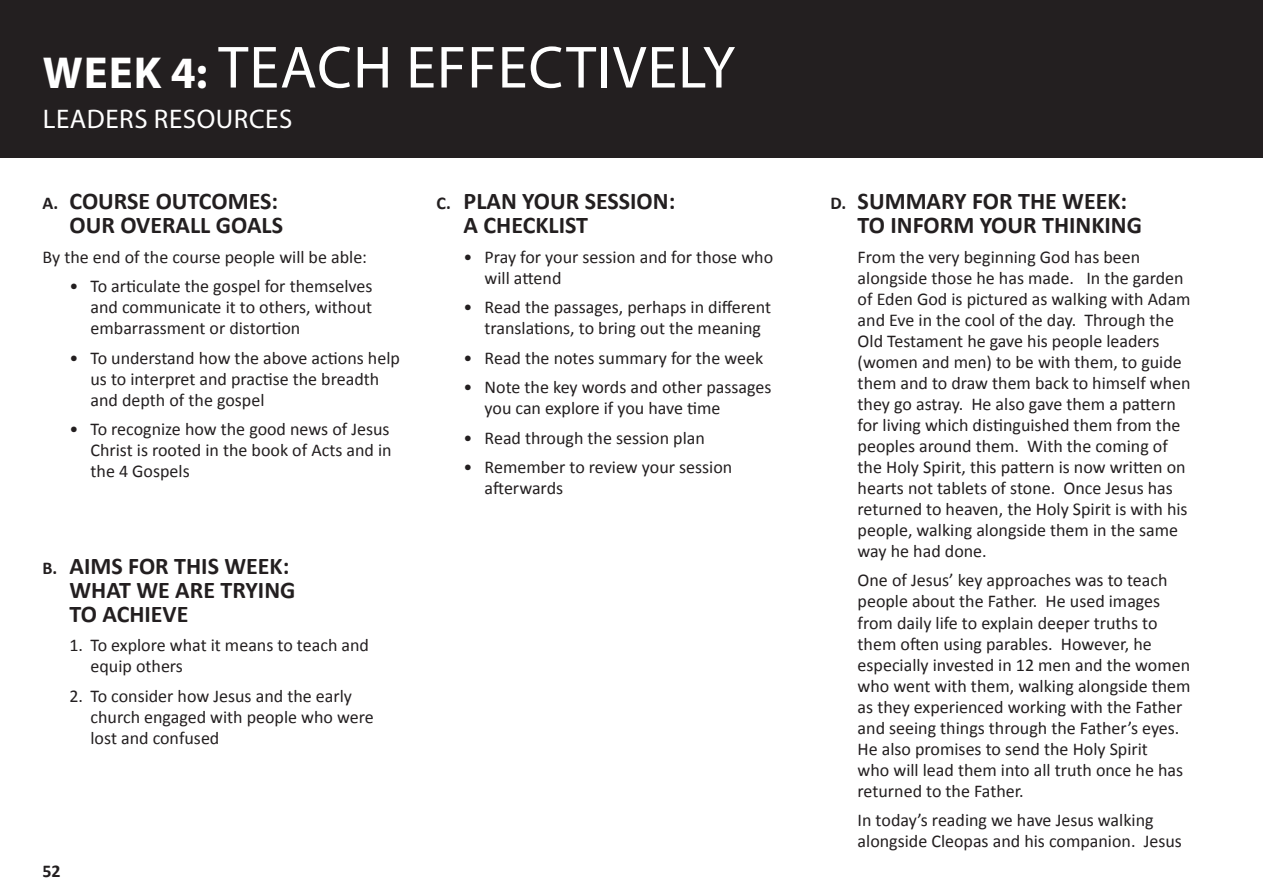
<style>
.page{position:relative;width:1263px;height:893px;background:#fff}
.page>*{position:absolute;margin:0;border:0;box-sizing:border-box;transform-origin:0 0}
.t1{font:60px "Myriad Pro";letter-spacing:.02em;color:#fff}
.t2{font:27px "Myriad Pro";letter-spacing:.02em;color:#fff}
.t3{font:700 24px/24px "Calibri";color:#231f20}
.t4{font:18px/21px "Calibri";color:#231f20}
.t5{font:700 18px "Calibri";color:#231f20}
.s1{font-weight:700;font-size:45px}
.s2{font-size:18px}
</style>
<div class="page">
<div style="left:0;top:0;width:1263px;height:157px;background:#231f20"></div>
<h1 class="t1" style="left:43px;top:30px;width:694px"><span class="s1">Week 4:</span> TEACH EFFECTIVELY</h1>
<h2 class="t2" style="left:43px;top:103px;width:251px">LEADERS RESOURCES</h2>
<h3 class="t3" style="left:43px;top:188px;width:242px;text-align:right"><span class="s2">A.</span> COURSE OUTCOMES:<br>OUR OVERALL GOALS</h3>
<p class="t4" style="left:43px;top:246px;width:326px">By the end of the course people will be able:</p>
<p class="t4" style="left:91px;top:275px;width:284px;text-align:justify;text-indent:-21px">• To articulate the gospel for themselves and communicate it to others, without embarrassment or distortion</p>
<p class="t4" style="left:91px;top:347px;width:311px;text-indent:-21px">• To understand how the above actions help us to interpret and practise the breadth and depth of the gospel</p>
<p class="t4" style="left:91px;top:418px;width:303px;text-align:justify;text-indent:-21px">• To recognize how the good news of Jesus Christ is rooted in the book of Acts and in the 4 Gospels</p>
<h3 class="t3" style="left:70px;top:553px;width:227px;text-indent:-27px"><span class="s2">B.</span> AIMS FOR THIS WEEK:<br>WHAT WE ARE TRYING<br>TO ACHIEVE</h3>
<p class="t4" style="left:91px;top:634px;width:280px;text-indent:-21px">1. To explore what it means to teach and equip others</p>
<p class="t4" style="left:91px;top:684px;width:285px;text-indent:-21px">2. To consider how Jesus and the early church engaged with people who were lost and confused</p>
<h3 class="t3" style="left:464px;top:188px;width:213px;text-indent:-27px"><span class="s2">C.</span> PLAN YOUR SESSION:<br>A CHECKLIST</h3>
<p class="t4" style="left:485px;top:246px;width:290px;text-indent:-21px">• Pray for your session and for those who will attend</p>
<p class="t4" style="left:485px;top:296px;width:288px;text-indent:-21px">• Read the passages, perhaps in different translations, to bring out the meaning</p>
<p class="t4" style="left:464px;top:347px;width:301px">• Read the notes summary for the week</p>
<p class="t4" style="left:485px;top:376px;width:288px;text-indent:-21px">• Note the key words and other passages you can explore if you have time</p>
<p class="t4" style="left:464px;top:427px;width:243px">• Read through the session plan</p>
<p class="t4" style="left:485px;top:456px;width:249px;text-indent:-21px">• Remember to review your session afterwards</p>
<p class="t5" style="left:43px;top:860px;width:20px">52</p>
<h3 class="t3" style="left:858px;top:188px;width:286px;text-indent:-27px"><span class="s2">D.</span> SUMMARY FOR THE WEEK:<br>TO INFORM YOUR THINKING</h3>
<p class="t4" style="left:858px;top:246px;width:335px">From the very beginning God has been alongside those he has made. In the garden of Eden God is pictured as walking with Adam and Eve in the cool of the day. Through the Old Testament he gave his people leaders (women and men) to be with them, to guide them and to draw them back to himself when they go astray. He also gave them a pattern for living which distinguished them from the peoples around them. With the coming of the Holy Spirit, this pattern is now written on hearts not tablets of stone. Once Jesus has returned to heaven, the Holy Spirit is with his people, walking alongside them in the same way he had done.</p>
<p class="t4" style="left:857px;top:569px;width:335px">One of Jesus’ key approaches was to teach people about the Father. He used images from daily life to explain deeper truths to them often using parables. However, he especially invested in 12 men and the women who went with them, walking alongside them as they experienced working with the Father and seeing things through the Father’s eyes.<br>He also promises to send the Holy Spirit<br>who will lead them into all truth once he has returned to the Father.</p>
<p class="t4" style="left:857px;top:809px;width:326px">In today’s reading we have Jesus walking alongside Cleopas and his companion. Jesus</p>
</div>
